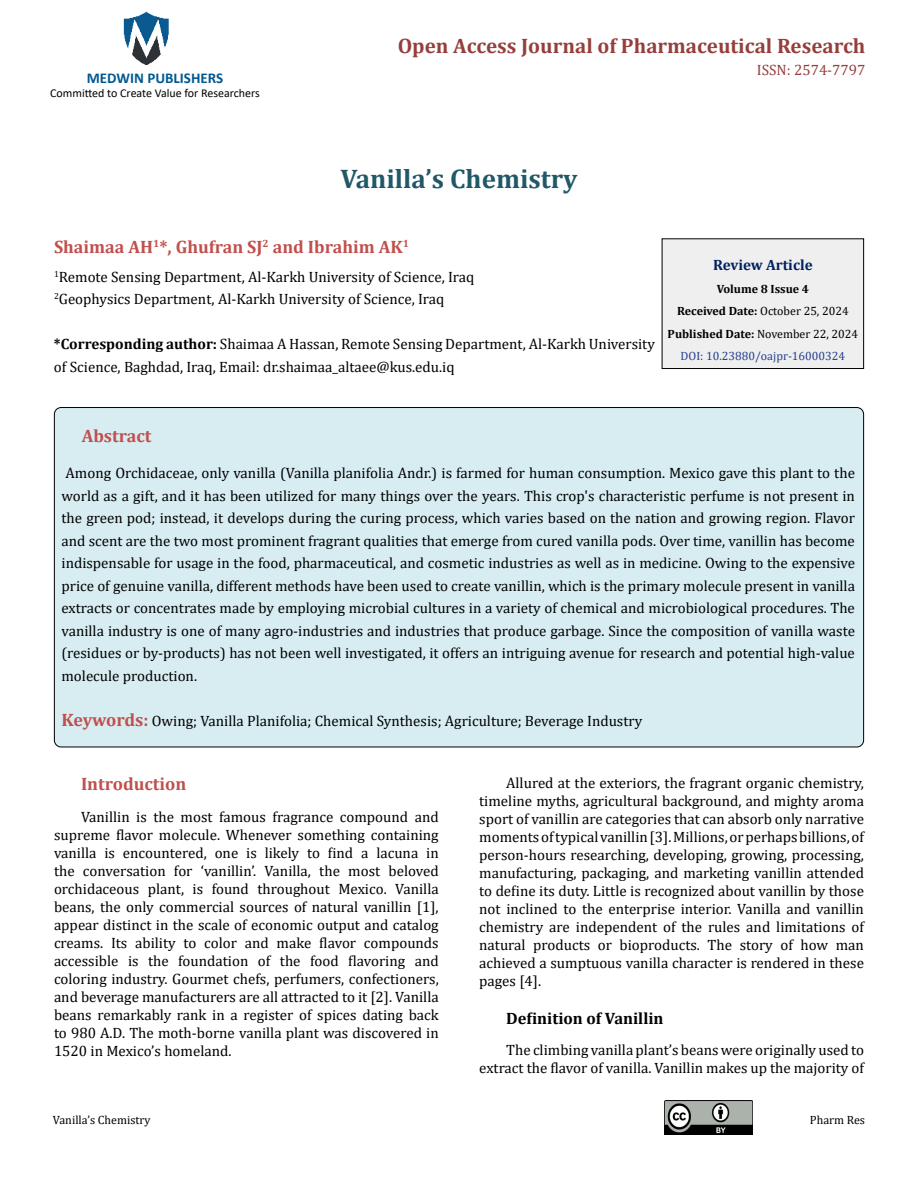
<style>
.page{position:relative;width:918px;height:1188px;background:#fff}
.page>*{position:absolute;margin:0;border:0;box-sizing:border-box;transform-origin:0 0}
.t1{font:700 27px "Cambria";color:#215868}
.t2{font:700 21px "Cambria";color:#953f3c}
.t3{font:700 18px "Cambria";color:#c0504d}
.t4{font:700 16.5px "Cambria";color:#000}
.t5{font:15px/18px "Cambria";color:#000;text-align:justify}
.t6{font:700 15px "Calibri";color:#005991}
.t7{font:15px "Cambria";color:#953f3c}
.t8{font:700 15px "Cambria";color:#002060}
.t9{font:700 12px/22.5px "Cambria";color:#000;text-align:center}
.t10{font:12px "Calibri";color:#000}
.t11{font:12px "Cambria";color:#000}
.s1{font-weight:700}
.s2{font-weight:400}
.s3{font-weight:400;color:#25408f}
.s4{font-weight:700;font-size:18px;color:#c0504d}
</style>
<div class="page">
<img style="left:123px;top:11px;width:46px;height:54px">
<img style="left:664px;top:1101px;width:89px;height:33px">
<div style="left:662px;top:239px;width:202px;height:130px;background:#efefef"></div>
<div style="left:662px;top:238px;width:202px;height:131px;border:1px solid #000"></div>
<div style="left:54px;top:408px;width:810px;height:339px;background:#d8edf2;border-radius:7px"></div>
<p class="t6" style="left:87px;top:67px;width:138px">MEDWIN PUBLISHERS</p>
<p class="t10" style="left:50px;top:85px;width:211px">Committed to Create Value for Researchers</p>
<h2 class="t2" style="left:398px;top:31px;width:469px">Open Access Journal of Pharmaceutical Research</h2>
<p class="t7" style="left:757px;top:62px;width:110px">ISSN: 2574-7797</p>
<h1 class="t1" style="left:340px;top:160px;width:239px">Vanilla’s Chemistry</h1>
<p class="t3" style="left:54px;top:234px;width:357px">Shaimaa AH<sup>1</sup>*, Ghufran SJ<sup>2</sup> and Ibrahim AK<sup>1</sup></p>
<p class="t5" style="left:54px;top:265px;width:422px;line-height:22.5px"><sup>1</sup>Remote Sensing Department, Al-Karkh University of Science, Iraq<br><sup>2</sup>Geophysics Department, Al-Karkh University of Science, Iraq</p>
<p class="t5" style="left:54px;top:333px;width:602px;line-height:22.5px"><span class="s1">*Corresponding author:</span> Shaimaa A Hassan, Remote Sensing Department, Al-Karkh University of Science, Baghdad, Iraq, Email: dr.shaimaa_altaee@kus.edu.iq</p>
<p class="t8" style="left:713px;top:255px;width:101px">Review Article</p>
<p class="t9" style="left:668px;top:277px;width:192px">Volume 8 Issue 4<br>Received Date: <span class="s2">October 25, 2024<br></span>Published Date: <span class="s2">November 22, 2024<br></span><span class="s3">DOI: 10.23880/oajpr-16000324</span></p>
<p class="t3" style="left:82px;top:423px;width:71px">Abstract</p>
<p class="t5" style="left:62px;top:462px;width:795px;line-height:22.5px">Among Orchidaceae, only vanilla (Vanilla planifolia Andr.) is farmed for human consumption. Mexico gave this plant to the world as a gift, and it has been utilized for many things over the years. This crop's characteristic perfume is not present in the green pod; instead, it develops during the curing process, which varies based on the nation and growing region. Flavor and scent are the two most prominent fragrant qualities that emerge from cured vanilla pods. Over time, vanillin has become indispensable for usage in the food, pharmaceutical, and cosmetic industries as well as in medicine. Owing to the expensive price of genuine vanilla, different methods have been used to create vanillin, which is the primary molecule present in vanilla extracts or concentrates made by employing microbial cultures in a variety of chemical and microbiological procedures. The vanilla industry is one of many agro-industries and industries that produce garbage. Since the composition of vanilla waste (residues or by-products) has not been well investigated, it offers an intriguing avenue for research and potential high-value molecule production.</p>
<p class="t5" style="left:62px;top:711px;width:582px"><span class="s4">Keywords:</span> Owing; Vanilla Planifolia; Chemical Synthesis; Agriculture; Beverage Industry</p>
<p class="t3" style="left:81px;top:771px;width:107px">Introduction</p>
<p class="t5" style="left:54px;top:808px;width:386px;text-indent:27px">Vanillin is the most famous fragrance compound and supreme flavor molecule. Whenever something containing vanilla is encountered, one is likely to find a lacuna in the conversation for ‘vanillin’. Vanilla, the most beloved orchidaceous plant, is found throughout Mexico. Vanilla beans, the only commercial sources of natural vanillin [1], appear distinct in the scale of economic output and catalog creams. Its ability to color and make flavor compounds accessible is the foundation of the food flavoring and coloring industry. Gourmet chefs, perfumers, confectioners, and beverage manufacturers are all attracted to it [2]. Vanilla beans remarkably rank in a register of spices dating back to 980 A.D. The moth-borne vanilla plant was discovered in 1520 in Mexico’s homeland.</p>
<p class="t5" style="left:479px;top:774px;width:386px;text-indent:27px">Allured at the exteriors, the fragrant organic chemistry, timeline myths, agricultural background, and mighty aroma sport of vanillin are categories that can absorb only narrative moments of typical vanillin [3]. Millions, or perhaps billions, of person-hours researching, developing, growing, processing, manufacturing, packaging, and marketing vanillin attended to define its duty. Little is recognized about vanillin by those not inclined to the enterprise interior. Vanilla and vanillin chemistry are independent of the rules and limitations of natural products or bioproducts. The story of how man achieved a sumptuous vanilla character is rendered in these pages [4].</p>
<p class="t4" style="left:506px;top:1006px;width:159px">Definition of Vanillin</p>
<p class="t5" style="left:479px;top:1041px;width:386px;text-align:right">The climbing vanilla plant’s beans were originally used to extract the flavor of vanilla. Vanillin makes up the majority of</p>
<p class="t11" style="left:53px;top:1113px;width:99px">Vanilla’s Chemistry</p>
<p class="t11" style="left:810px;top:1113px;width:57px">Pharm Res</p>
</div>
